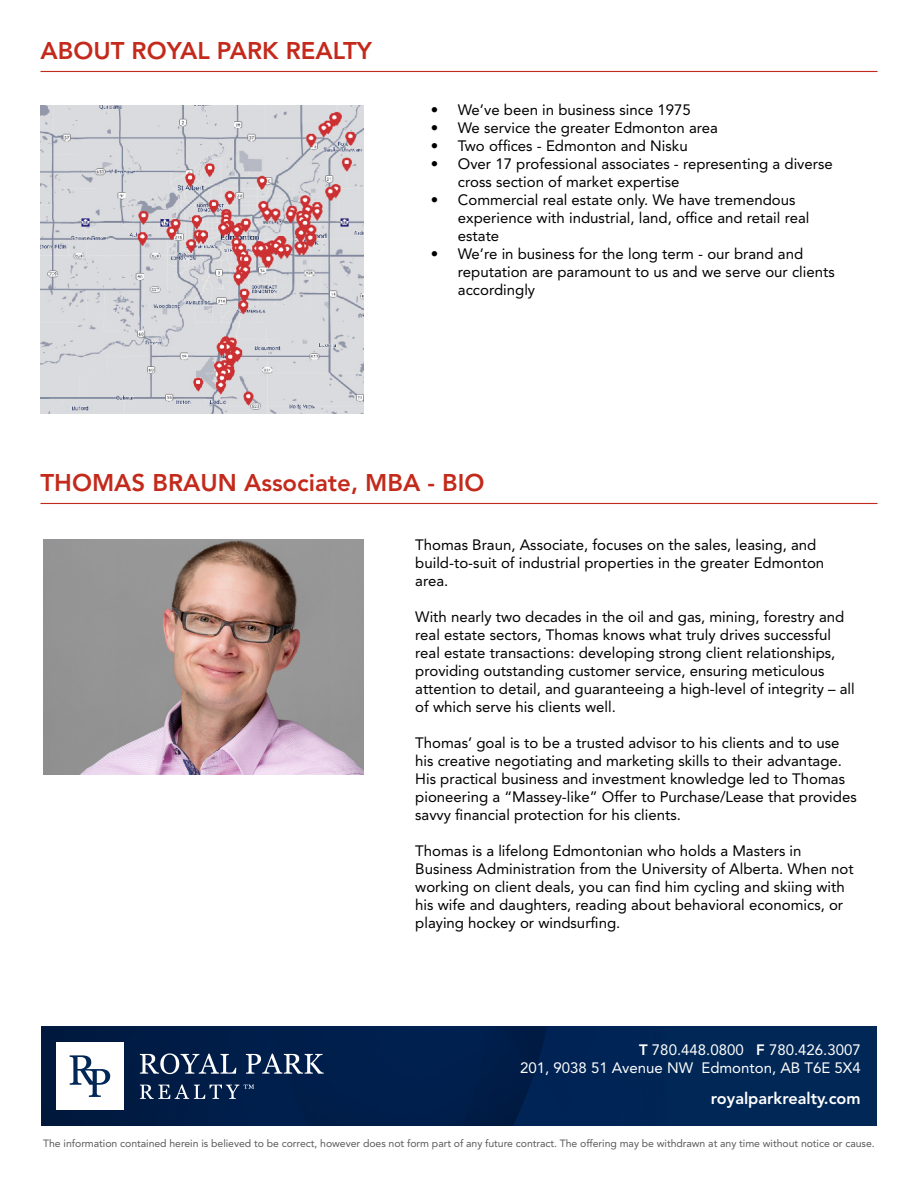
<style>
.page{position:relative;width:918px;height:1188px;background:#fff}
.page>*{position:absolute;margin:0;border:0;box-sizing:border-box;transform-origin:0 0}
.t1{font:800 24px "Avenir";color:#c32a1b}
.t2{font:800 16.2px "Avenir";color:#fff}
.t3{font:15px/18px "Avenir";color:#000}
.t4{font:15px/18px "Avenir";color:#fff;text-align:right}
.t5{font:10.5px "Avenir";letter-spacing:-.005em;color:#58595b}
.s1{font-weight:800}
</style>
<div class="page">
<div style="left:41px;top:1026px;width:836px;height:100px;background:#002756"></div>
<svg style="left:540px;top:1026px;width:7px;height:8px"></svg>
<div style="left:41px;top:1026px;width:140px;height:100px;background:#001941"></div>
<img style="left:178px;top:1026px;width:10px;height:25px">
<img style="left:181px;top:1051px;width:7px;height:2px">
<div style="left:121px;top:1081px;width:49px;height:45px;background:#001b42"></div>
<img style="left:170px;top:1074px;width:27px;height:52px">
<div style="left:197px;top:1026px;width:76px;height:100px;background:#001e4a"></div>
<div style="left:273px;top:1026px;width:215px;height:100px;background:#001f4c"></div>
<svg style="left:140px;top:1053px;width:96px;height:21px"></svg>
<svg style="left:246px;top:1054px;width:78px;height:20px"></svg>
<svg style="left:140px;top:1084px;width:114px;height:15px"></svg>
<div style="left:56px;top:1042px;width:68px;height:68px;background:#fff"></div>
<svg style="left:70px;top:1055px;width:40px;height:42px"></svg>
<hr style="left:40px;top:71px;width:838px;height:1px;background:#c32a1b">
<img style="left:40px;top:106px;width:324px;height:308px">
<hr style="left:40px;top:503px;width:838px;height:1px;background:#c32a1b">
<img style="left:43px;top:539px;width:320px;height:236px">
<h1 class="t1" style="left:40px;top:36px;width:333px">ABOUT ROYAL PARK REALTY</h1>
<p class="t3" style="left:431px;top:101px;width:262px">• We’ve been in business since 1975</p>
<p class="t3" style="left:431px;top:119px;width:289px">• We service the greater Edmonton area</p>
<p class="t3" style="left:431px;top:137px;width:258px">• Two offices - Edmonton and Nisku</p>
<p class="t3" style="left:458px;top:155px;width:376px;text-indent:-27px">• Over 17 professional associates - representing a diverse cross section of market expertise</p>
<p class="t3" style="left:458px;top:191px;width:353px;text-indent:-27px">• Commercial real estate only. We have tremendous experience with industrial, land, office and retail real estate</p>
<p class="t3" style="left:458px;top:245px;width:378px;text-indent:-27px">• We’re in business for the long term - our brand and reputation are paramount to us and we serve our clients accordingly</p>
<h1 class="t1" style="left:40px;top:468px;width:445px">THOMAS BRAUN Associate, MBA - BIO</h1>
<p class="t3" style="left:415px;top:536px;width:411px">Thomas Braun, Associate, focuses on the sales, leasing, and build-to-suit of industrial properties in the greater Edmonton area.</p>
<p class="t3" style="left:415px;top:608px;width:441px">With nearly two decades in the oil and gas, mining, forestry and real estate sectors, Thomas knows what truly drives successful real estate transactions: developing strong client relationships, providing outstanding customer service, ensuring meticulous attention to detail, and guaranteeing a high-level of integrity – all of which serve his clients well.</p>
<p class="t3" style="left:415px;top:734px;width:443px">Thomas’ goal is to be a trusted advisor to his clients and to use his creative negotiating and marketing skills to their advantage.<br>His practical business and investment knowledge led to Thomas pioneering a “Massey-like” Offer to Purchase/Lease that provides savvy financial protection for his clients.</p>
<p class="t3" style="left:415px;top:842px;width:440px">Thomas is a lifelong Edmontonian who holds a Masters in Business Administration from the University of Alberta. When not working on client deals, you can find him cycling and skiing with his wife and daughters, reading about behavioral economics, or playing hockey or windsurfing.</p>
<p class="t4" style="left:520px;top:1041px;width:342px"><span class="s1">T</span> 780.448.0800 <span class="s1">F</span> 780.426.3007<br>201, 9038 51 Avenue NW Edmonton, AB T6E 5X4</p>
<p class="t2" style="left:711px;top:1089px;width:151px">royalparkrealty.com</p>
<p class="t5" style="left:43px;top:1138px;width:833px">The information contained herein is believed to be correct, however does not form part of any future contract. The offering may be withdrawn at any time without notice or cause.</p>
</div>
